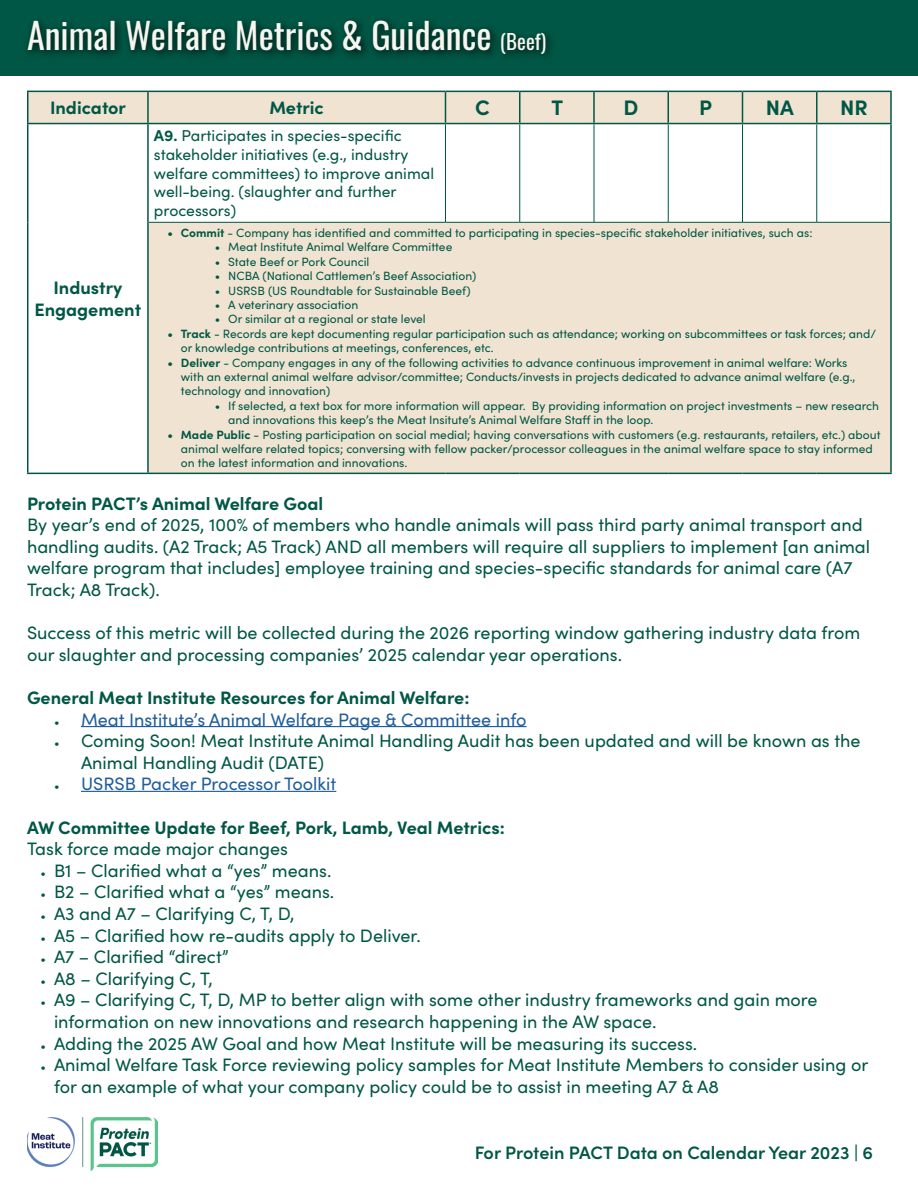
<style>
.page{position:relative;width:918px;height:1188px;background:#fff}
.page>*{position:absolute;margin:0;border:0;box-sizing:border-box;transform-origin:0 0}
.t1{font:36px "Oswald";color:#f7f5f0}
.t2{font:700 21px "Sofia Pro";color:#005745}
.t3{font:18px/21.6px "Sofia Pro";color:#005745}
.t4{font:700 18px/21.6px "Sofia Pro";color:#005745;text-align:center}
.t5{font:18px "Sofia Pro";color:#215e9e}
.t6{font:600 18px "Sofia Pro";color:#005745}
.t7{font:15.75px/18.9px "Sofia Pro";color:#005745}
.t8{font:12px/14.4px "Sofia Pro";color:#005745}
.s1{font-size:21px}
.s2{font-weight:700}
.s3{font-size:12px;color:#005745}
.s4{font-size:12px}
</style>
<div class="page">
<svg style="left:28px;top:92px;width:862px;height:381px;fill:#f0e3d1"></svg>
<svg style="left:446px;top:92px;width:444px;height:31px;background:#ece1cf"></svg>
<hr style="left:27px;top:124px;width:1px;height:98px;background:#005745">
<hr style="left:147px;top:124px;width:2px;height:98px;background:#005745">
<hr style="left:27px;top:222px;width:1px;height:251px;background:#005745">
<hr style="left:27px;top:473px;width:121px;height:1px;background:#005745">
<hr style="left:27px;top:91px;width:121px;height:1px;background:#005745">
<hr style="left:27px;top:92px;width:1px;height:31px;background:#005745">
<hr style="left:148px;top:91px;width:298px;height:1px;background:#005745">
<hr style="left:147px;top:92px;width:2px;height:31px;background:#005745">
<hr style="left:446px;top:91px;width:74px;height:1px;background:#005745">
<hr style="left:445px;top:92px;width:1px;height:31px;background:#005745">
<hr style="left:520px;top:91px;width:74px;height:1px;background:#005745">
<hr style="left:519px;top:92px;width:1px;height:31px;background:#005745">
<hr style="left:594px;top:91px;width:74px;height:1px;background:#005745">
<hr style="left:593px;top:92px;width:2px;height:31px;background:#005745">
<hr style="left:668px;top:91px;width:74px;height:1px;background:#005745">
<hr style="left:668px;top:92px;width:1px;height:31px;background:#005745">
<hr style="left:742px;top:91px;width:75px;height:1px;background:#005745">
<hr style="left:742px;top:92px;width:1px;height:31px;background:#005745">
<hr style="left:817px;top:91px;width:75px;height:1px;background:#005745">
<hr style="left:816px;top:92px;width:2px;height:31px;background:#005745">
<hr style="left:890px;top:92px;width:2px;height:31px;background:#005745">
<hr style="left:27px;top:123px;width:121px;height:1px;background:#005745">
<hr style="left:148px;top:123px;width:298px;height:1px;background:#005745">
<hr style="left:446px;top:123px;width:74px;height:1px;background:#005745">
<hr style="left:520px;top:123px;width:74px;height:1px;background:#005745">
<hr style="left:594px;top:123px;width:74px;height:1px;background:#005745">
<hr style="left:668px;top:123px;width:74px;height:1px;background:#005745">
<hr style="left:742px;top:123px;width:75px;height:1px;background:#005745">
<hr style="left:817px;top:123px;width:75px;height:1px;background:#005745">
<hr style="left:445px;top:124px;width:1px;height:98px;background:#005745">
<hr style="left:519px;top:124px;width:1px;height:98px;background:#005745">
<hr style="left:594px;top:124px;width:1px;height:98px;background:#005745">
<hr style="left:668px;top:124px;width:1px;height:98px;background:#005745">
<hr style="left:149px;top:222px;width:297px;height:1px;background:#005745">
<hr style="left:446px;top:222px;width:74px;height:1px;background:#005745">
<hr style="left:520px;top:222px;width:74px;height:1px;background:#005745">
<hr style="left:594px;top:222px;width:74px;height:1px;background:#005745">
<hr style="left:668px;top:222px;width:74px;height:1px;background:#005745">
<hr style="left:147px;top:222px;width:2px;height:251px;background:#005745">
<hr style="left:890px;top:222px;width:2px;height:251px;background:#005745">
<hr style="left:148px;top:473px;width:298px;height:1px;background:#005745">
<hr style="left:446px;top:473px;width:74px;height:1px;background:#005745">
<hr style="left:520px;top:473px;width:74px;height:1px;background:#005745">
<hr style="left:594px;top:473px;width:74px;height:1px;background:#005745">
<hr style="left:668px;top:473px;width:74px;height:1px;background:#005745">
<hr style="left:742px;top:473px;width:75px;height:1px;background:#005745">
<hr style="left:817px;top:473px;width:75px;height:1px;background:#005745">
<hr style="left:742px;top:124px;width:1px;height:98px;background:#005745">
<hr style="left:816px;top:124px;width:1px;height:98px;background:#005745">
<hr style="left:742px;top:222px;width:75px;height:1px;background:#005745">
<hr style="left:817px;top:222px;width:73px;height:1px;background:#005745">
<hr style="left:890px;top:124px;width:2px;height:98px;background:#005745">
<img style="left:27px;top:1118px;width:131px;height:52px">
<div style="left:0;top:0;width:918px;height:76px;background:#005745"></div>
<div style="left:22px;top:15px;width:534px;height:49px;background:#000;opacity:.75"></div>
<hr style="left:81px;top:726px;width:446px;height:1px;background:#215e9e">
<hr style="left:81px;top:791px;width:255px;height:1px;background:#215e9e">
<h1 class="t1" style="left:27px;top:3px;width:521px">Animal Welfare Metrics &amp; Guidance <span class="s1">(Beef)</span></h1>
<h3 class="t4" style="left:50px;top:95px;width:77px">Indicator</h3>
<h3 class="t4" style="left:269px;top:95px;width:56px">Metric</h3>
<h2 class="t2" style="left:475px;top:91px;width:16px">C</h2>
<h2 class="t2" style="left:551px;top:91px;width:13px">T</h2>
<h2 class="t2" style="left:624px;top:91px;width:16px">D</h2>
<h2 class="t2" style="left:699px;top:91px;width:14px">P</h2>
<h2 class="t2" style="left:766px;top:91px;width:30px">NA</h2>
<h2 class="t2" style="left:840px;top:91px;width:29px">NR</h2>
<h3 class="t4" style="left:35px;top:275px;width:108px">Industry<br>Engagement</h3>
<h3 class="t7" style="left:154px;top:125px;width:282px"><span class="s2">A9.</span> Participates in species-specific stakeholder initiatives (e.g., industry welfare committees) to improve animal well-being. (slaughter and further processors)</h3>
<p class="t8" style="left:167px;top:225px;width:647px"><span class="s2">• Commit</span> - Company has identified and committed to participating in species-specific stakeholder initiatives, such as:</p>
<p class="t8" style="left:215px;top:239px;width:239px">• Meat Institute Animal Welfare Committee</p>
<p class="t8" style="left:215px;top:254px;width:156px">• State Beef or Pork Council</p>
<p class="t8" style="left:215px;top:268px;width:263px">• NCBA (National Cattlemen’s Beef Association)</p>
<p class="t8" style="left:215px;top:283px;width:258px">• USRSB (US Roundtable for Sustainable Beef)</p>
<p class="t8" style="left:215px;top:297px;width:145px">• A veterinary association</p>
<p class="t8" style="left:215px;top:311px;width:213px">• Or similar at a regional or state level</p>
<p class="t8" style="left:181px;top:326px;width:697px;text-indent:-14px"><span class="s2">• Track</span> - Records are kept documenting regular participation such as attendance; working on subcommittees or task forces; and/ or knowledge contributions at meetings, conferences, etc.</p>
<p class="t8" style="left:181px;top:355px;width:676px;text-indent:-14px"><span class="s2">• Deliver</span> - Company engages in any of the following activities to advance continuous improvement in animal welfare: Works with an external animal welfare advisor/committee; Conducts/invests in projects dedicated to advance animal welfare (e.g., technology and innovation)</p>
<p class="t8" style="left:228px;top:398px;width:652px;text-indent:-14px">• If selected, a text box for more information will appear. By providing information on project investments – new research and innovations this keep’s the Meat Insitute’s Animal Welfare Staff in the loop.</p>
<p class="t8" style="left:181px;top:426px;width:701px;text-indent:-13px"><span class="s2">• Made Public</span> - Posting participation on social medial; having conversations with customers (e.g. restaurants, retailers, etc.) about animal welfare related topics; conversing with fellow packer/processor colleagues in the animal welfare space to stay informed on the latest information and innovations.</p>
<h3 class="t4" style="left:27px;top:491px;width:298px">Protein PACT’s Animal Welfare Goal</h3>
<p class="t3" style="left:27px;top:513px;width:845px">By year’s end of 2025, 100% of members who handle animals will pass third party animal transport and handling audits. (A2 Track; A5 Track) AND all members will require all suppliers to implement [an animal welfare program that includes] employee training and species-specific standards for animal care (A7<br>Track; A8 Track).</p>
<h3 class="t3" style="left:27px;top:621px;width:835px">Success of this metric will be collected during the 2026 reporting window gathering industry data from our slaughter and processing companies’ 2025 calendar year operations.</h3>
<h3 class="t4" style="left:27px;top:685px;width:444px">General Meat Institute Resources for Animal Welfare:</h3>
<h3 class="t5" style="left:54px;top:706px;width:474px"><span class="s3">•</span> Meat Institute’s Animal Welfare Page &amp; Committee info</h3>
<h3 class="t3" style="left:81px;top:729px;width:781px;text-indent:-27px"><span class="s4">•</span> Coming Soon! Meat Institute Animal Handling Audit has been updated and will be known as the<br>Animal Handling Audit (DATE)</h3>
<h3 class="t5" style="left:54px;top:771px;width:284px"><span class="s3">•</span> USRSB Packer Processor Toolkit</h3>
<h3 class="t4" style="left:27px;top:815px;width:479px">AW Committee Update for Beef, Pork, Lamb, Veal Metrics:</h3>
<h3 class="t3" style="left:27px;top:837px;width:262px">Task force made major changes</h3>
<h3 class="t3" style="left:40px;top:859px;width:292px"><span class="s4">•</span> B1 – Clarified what a “yes” means.</h3>
<h3 class="t3" style="left:40px;top:880px;width:295px"><span class="s4">•</span> B2 – Clarified what a “yes” means.</h3>
<h3 class="t3" style="left:40px;top:902px;width:255px"><span class="s4">•</span> A3 and A7 – Clarifying C, T, D,</h3>
<h3 class="t3" style="left:40px;top:923px;width:382px"><span class="s4">•</span> A5 – Clarified how re-audits apply to Deliver.</h3>
<h3 class="t3" style="left:40px;top:945px;width:190px"><span class="s4">•</span> A7 – Clarified “direct”</h3>
<h3 class="t3" style="left:40px;top:967px;width:174px"><span class="s4">•</span> A8 – Clarifying C, T,</h3>
<h3 class="t3" style="left:54px;top:988px;width:765px;text-indent:-14px"><span class="s4">•</span> A9 – Clarifying C, T, D, MP to better align with some other industry frameworks and gain more information on new innovations and research happening in the AW space.</h3>
<h3 class="t3" style="left:40px;top:1031px;width:658px"><span class="s4">•</span> Adding the 2025 AW Goal and how Meat Institute will be measuring its success.</h3>
<h3 class="t3" style="left:54px;top:1053px;width:816px;text-indent:-14px"><span class="s4">•</span> Animal Welfare Task Force reviewing policy samples for Meat Institute Members to consider using or for an example of what your company policy could be to assist in meeting A7 &amp; A8</h3>
<h3 class="t6" style="left:475px;top:1139px;width:400px">For Protein PACT Data on Calendar Year 2023 | 6</h3>
</div>
